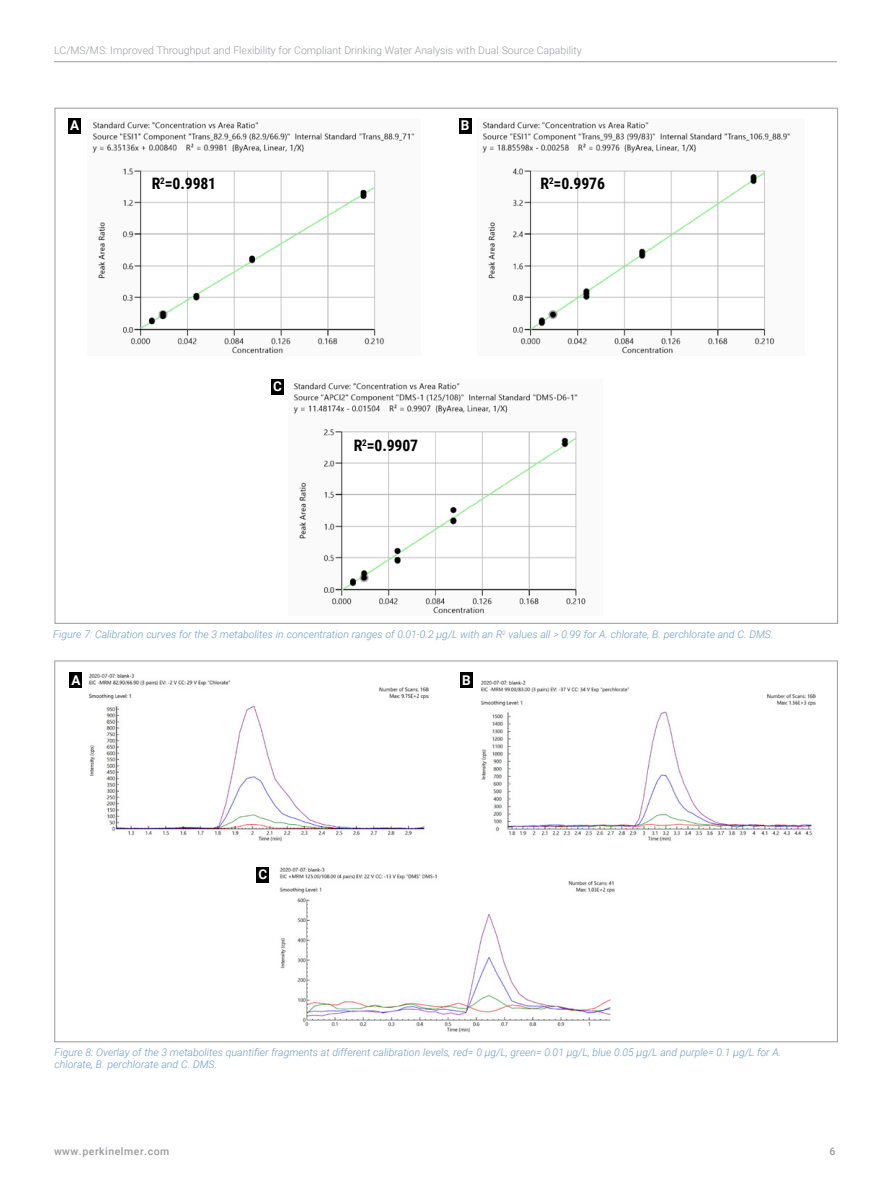
<style>
.page{position:relative;width:891px;height:1188px;background:#fff}
.page>*{position:absolute;margin:0;border:0;box-sizing:border-box;transform-origin:0 0}
.t1{font:700 15.75px "Roboto Condensed";letter-spacing:-.01em;color:#000}
.t2{font:700 13.5px "Roboto";color:#fff}
.t3{font:italic 300 10.5px/12px "Roboto";color:#699ac5}
.t4{font:300 10.5px "Roboto";color:#999b9e}
.t5{font:500 10.5px "Roboto";letter-spacing:.05em;color:#999b9e}
</style>
<div class="page">
<hr style="left:54px;top:61px;width:783px;height:1px;background:#999b9e">
<div style="left:459px;top:118px;width:12px;height:16px;background:#000"></div>
<div style="left:68px;top:118px;width:12px;height:16px;background:#000"></div>
<img style="left:92px;top:122px;width:323px;height:232px">
<img style="left:482px;top:122px;width:309px;height:232px">
<img style="left:293px;top:383px;width:293px;height:231px">
<div style="left:271px;top:379px;width:12px;height:15px;background:#000"></div>
<div style="left:460px;top:673px;width:13px;height:15px;background:#000"></div>
<div style="left:69px;top:673px;width:13px;height:15px;background:#000"></div>
<img style="left:88px;top:673px;width:340px;height:169px">
<img style="left:480px;top:680px;width:335px;height:162px">
<div style="left:256px;top:867px;width:13px;height:15px;background:#000"></div>
<img style="left:279px;top:867px;width:336px;height:166px">
<p class="t4" style="left:54px;top:43px;width:529px">LC/MS/MS: Improved Throughput and Flexibility for Compliant Drinking Water Analysis with Dual Source Capability</p>
<p class="t2" style="left:70px;top:116px;width:11px">A</p>
<p class="t2" style="left:461px;top:116px;width:10px">B</p>
<h1 class="t1" style="left:152px;top:172px;width:66px">R<sup>2</sup>=0.9981</h1>
<h1 class="t1" style="left:541px;top:172px;width:66px">R<sup>2</sup>=0.9976</h1>
<p class="t2" style="left:273px;top:377px;width:10px">C</p>
<h1 class="t1" style="left:354px;top:435px;width:66px">R<sup>2</sup>=0.9907</h1>
<p class="t3" style="left:53px;top:628px;width:722px">Figure 7: Calibration curves for the 3 metabolites in concentration ranges of 0.01-0.2 µg/L with an R<sup>2</sup> values all &gt; 0.99 for A. chlorate, B. perchlorate and C. DMS.</p>
<p class="t2" style="left:71px;top:670px;width:11px">A</p>
<p class="t2" style="left:462px;top:670px;width:10px">B</p>
<p class="t2" style="left:258px;top:865px;width:10px">C</p>
<p class="t3" style="left:55px;top:1046px;width:728px">Figure 8: Overlay of the 3 metabolites quantifier fragments at different calibration levels, red= 0 µg/L, green= 0.01 µg/L, blue 0.05 µg/L and purple= 0.1 µg/L for A. chlorate, B. perchlorate and C. DMS.</p>
<p class="t5" style="left:54px;top:1144px;width:117px">www.perkinelmer.com</p>
<p class="t5" style="left:829px;top:1144px;width:7px">6</p>
</div>
